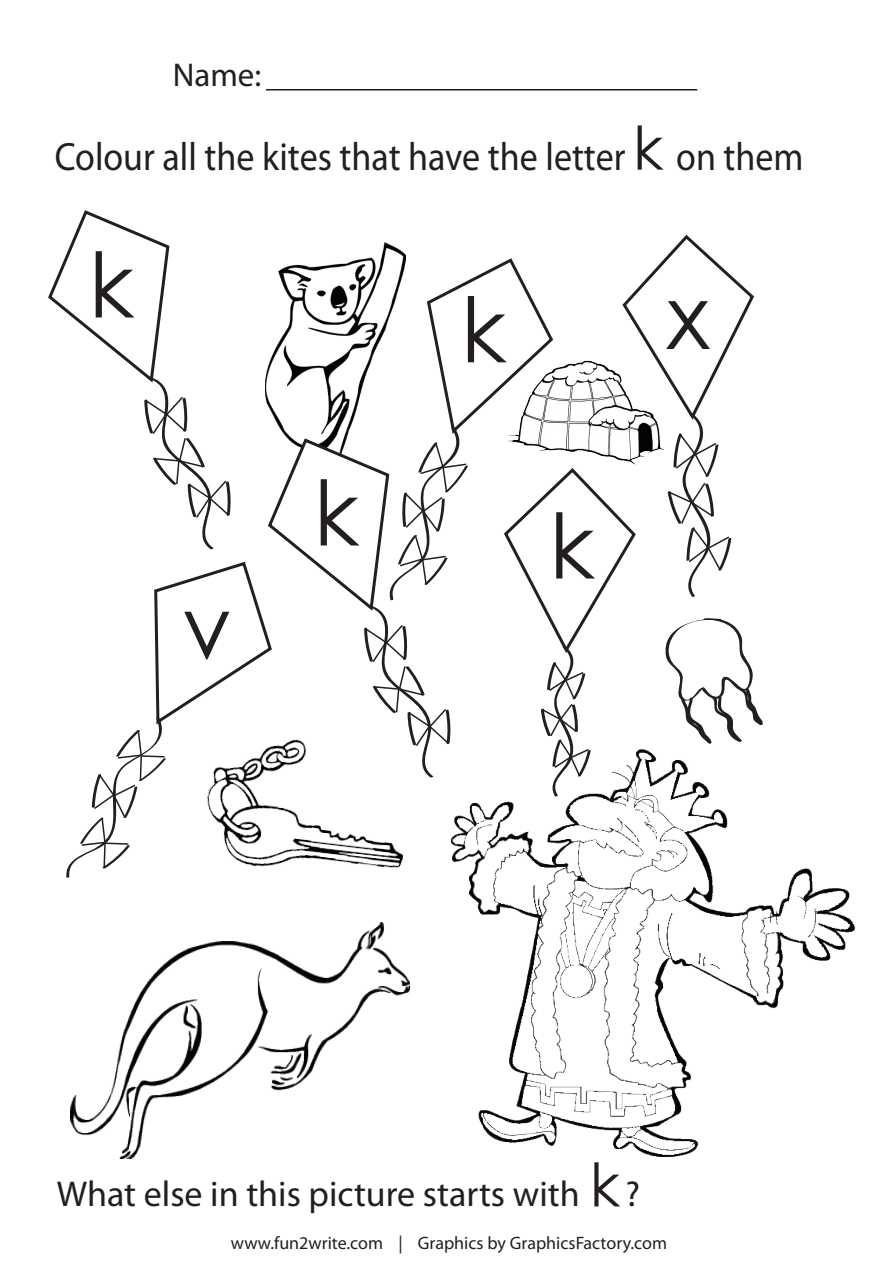
<style>
.page{position:relative;width:893px;height:1263px;background:#fff}
.page>*{position:absolute;margin:0;border:0;box-sizing:border-box;transform-origin:0 0}
.t1{font:90px "Century Gothic";color:#231f20}
.t2{font:39.6px "Myriad Pro";color:#231f20;scale:.91 1}
.t3{font:36px "Myriad Pro";color:#231f20}
.t4{font:33px "Myriad Pro";color:#231f20}
.t5{font:18px "Myriad Pro";color:#231f20}
.s1{font-family:"Century Gothic";font-size:60px}
</style>
<div class="page">
<hr style="left:266px;top:89px;width:431px;height:2px;background:#231f20">
<img style="left:70px;top:922px;width:340px;height:236px">
<img style="left:468px;top:868px;width:386px;height:289px">
<svg style="left:48px;top:210px;width:715px;height:668px"></svg>
<img style="left:506px;top:360px;width:158px;height:105px">
<h3 class="t4" style="left:173px;top:55px;width:90px">Name:</h3>
<h2 class="t2" style="left:55px;top:132px;width:824px">Colour all the kites that have the letter <span class="s1">k</span> on them</h2>
<h1 class="t1" style="left:89px;top:222px;width:47px">k</h1>
<h1 class="t1" style="left:182px;top:564px;width:51px">v</h1>
<h1 class="t1" style="left:314px;top:450px;width:47px">k</h1>
<h1 class="t1" style="left:461px;top:267px;width:47px">k</h1>
<h1 class="t1" style="left:549px;top:483px;width:47px">k</h1>
<h1 class="t1" style="left:666px;top:254px;width:45px">x</h1>
<h3 class="t3" style="left:57px;top:1172px;width:585px">What else in this picture starts with <span class="s1">k</span>?</h3>
<p class="t5" style="left:231px;top:1232px;width:438px">www.fun2write.com | Graphics by GraphicsFactory.com</p>
</div>
